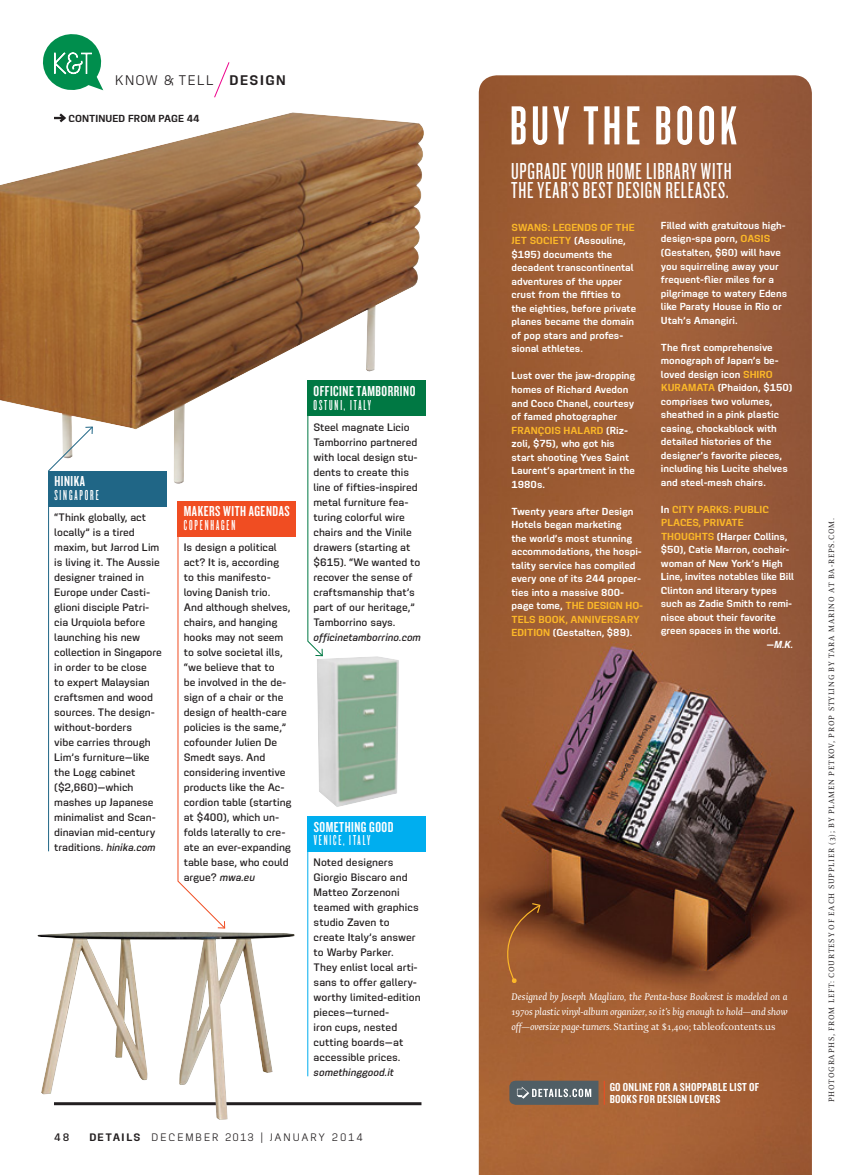
<style>
.page{position:relative;width:864px;height:1175px;background:#fff}
.page>*{position:absolute;margin:0;border:0;box-sizing:border-box;transform-origin:0 0}
.StyleOpener_headline{font:57.15px "Knockout HTF47 Bantamweight";letter-spacing:.075em;color:#fff}
.Main_deck{font:24px/19.5px "Knockout HTF27 Junior Bantamwt";letter-spacing:.035em;color:#fff}
.Applejack_capsule-bo{font:15px/13.5px "Knockout HTF48 Featherweight";letter-spacing:.035em;color:#fff}
.Applejack_capsule-bo-2{font:15px/13.5px "Knockout HTF46 Flyweight";letter-spacing:.125em;color:#fff}
.t1{font:13.5px "Motora Sans";letter-spacing:.1em;color:#231f20}
.WebCallout{font:12px/12px "Knockout HTF49 Liteweight";letter-spacing:.025em;color:#fff}
.Applejack_capsule-bo-3{font:500 10.5px/15px "Motora Sans";color:#231f20}
.t2{font:italic 10.5px/15px "Enigma";color:#fff;text-align:justify}
.t3{font:10.5px "Motora Sans";letter-spacing:.185em;color:#231f20}
.t4{font:600 9.9px/13.5px "Motora Sans";color:#fff}
.t5{font:600 9.9px "Motora Sans";color:#fcb828}
.t6{font:600 9.9px "Motora Sans";letter-spacing:.01em;color:#231f20}
.t7{font:italic 600 9.9px "Motora Sans";color:#fff}
.PhotoCredit_LEFT{font:8.4px "Enigma";letter-spacing:.1em;color:#231f20}
.s1{font-weight:600}
.s2{font-family:"Knockout HTF48 Featherweight"}
.s3{font-style:italic}
.s4{font-family:"Knockout HTF46 Flyweight"}
.s5{color:#fcb828}
.s6{color:#fff}
.s7{font-style:normal}
</style>
<div class="page">
<div style="left:178px;top:501px;width:118px;height:35px;background:#f04d22"></div>
<div style="left:308px;top:816px;width:118px;height:35px;background:#00aeef"></div>
<div style="left:48px;top:471px;width:119px;height:35px;background:#206686"></div>
<img style="left:317px;top:656px;width:82px;height:151px">
<img style="left:0;top:112px;width:424px;height:372px">
<img style="left:479px;top:75px;width:333px;height:1099px">
<hr style="left:54px;top:1102px;width:367px;height:3px;background:#231f20">
<svg style="left:214px;top:62px;width:16px;height:36px"></svg>
<svg style="left:43px;top:34px;width:61px;height:57px"></svg>
<svg style="left:488px;top:902px;width:53px;height:81px;background:#98562b"></svg>
<img style="left:38px;top:931px;width:257px;height:189px">
<svg style="left:307px;top:415px;width:16px;height:241px"></svg>
<hr style="left:307px;top:850px;width:1px;height:226px;background:#00aeef">
<svg style="left:177px;top:535px;width:49px;height:393px"></svg>
<svg style="left:48px;top:426px;width:45px;height:426px"></svg>
<svg style="left:604px;top:1080px;width:1px;height:24px"></svg>
<svg style="left:509px;top:1080px;width:89px;height:24px;background:#687175"></svg>
<svg style="left:54px;top:112px;width:14px;height:13px"></svg>
<p class="t1" style="left:115px;top:72px;width:172px">KNOW &amp; TELL <span class="s1">DESIGN</span></p>
<p class="t6" style="left:68px;top:112px;width:133px">CONTINUED FROM PAGE 44</p>
<p class="StyleOpener_headline" style="left:510px;top:99px;width:229px">BUY THE BOOK</p>
<p class="Applejack_capsule-bo-2" style="left:54px;top:475px;width:46px"><span class="s2">HINIKA<br></span>SINGAPORE</p>
<p class="Applejack_capsule-bo-3" style="left:54px;top:509px;width:109px">“Think globally, act locally” is a tired maxim, but Jarrod Lim is living it. The Aussie designer trained in<br>Europe under Casti&shy;glioni disciple Patri&shy;cia Urquiola before launching his new collection in Singapore in order to be close<br>to expert Malaysian craftsmen and wood sources. The design&shy;without-borders<br>vibe carries through<br>Lim’s furniture—like the Logg cabinet ($2,660)—which mashes up Japanese minimalist and Scan&shy;dinavian mid-century traditions. <span class="s3">hinika.com</span></p>
<p class="Applejack_capsule-bo" style="left:184px;top:505px;width:107px">MAKERS WITH AGENDAS<br><span class="s4">COPENHAGEN</span></p>
<p class="Applejack_capsule-bo-3" style="left:184px;top:539px;width:109px">Is design a political act? It is, according to this manifesto&shy;loving Danish trio.<br>And although shelves, chairs, and hanging hooks may not seem to solve societal ills, “we believe that to<br>be involved in the de&shy;sign of a chair or the design of health-care policies is the same,” cofounder Julien De<br>Smedt says. And considering inventive products like the Ac&shy;cordion table (starting at $400), which un&shy;folds laterally to cre&shy;ate an ever-expanding table base, who could argue? <span class="s3">mwa.eu</span></p>
<p class="Applejack_capsule-bo" style="left:314px;top:385px;width:103px">OFFICINE TAMBORRINO</p>
<p class="Applejack_capsule-bo-2" style="left:314px;top:399px;width:59px">OSTUNI, ITALY</p>
<p class="Applejack_capsule-bo-3" style="left:314px;top:419px;width:109px">Steel magnate Licio<br>Tamborrino partnered with local design stu&shy;dents to create this line of fifties-inspired metal furniture fea&shy;turing colorful wire chairs and the Vinile drawers (starting at $615). “We wanted to recover the sense of craftsmanship that’s part of our heritage,”<br>Tamborrino says. <span class="s3">officinetamborrino.com</span></p>
<p class="Applejack_capsule-bo" style="left:314px;top:821px;width:81px">SOMETHING GOOD</p>
<p class="Applejack_capsule-bo-2" style="left:314px;top:834px;width:58px">VENICE, ITALY</p>
<p class="Applejack_capsule-bo-3" style="left:314px;top:854px;width:109px">Noted designers<br>Giorgio Biscaro and<br>Matteo Zorzenoni teamed with graphics studio Zaven to create Italy’s answer to Warby Parker.<br>They enlist local arti&shy;sans to offer gallery&shy;worthy limited-edition pieces—turned-<br>iron cups, nested cutting boards—at accessible prices. <span class="s3">somethinggood.it</span></p>
<p class="Applejack_capsule-bo-3" style="left:54px;top:1129px;width:17px">48</p>
<p class="t3" style="left:89px;top:1130px;width:275px"><span class="s1">DETAILS</span> DECEMBER 2013 | JANUARY 2014</p>
<p class="Main_deck" style="left:511px;top:162px;width:222px">UPGRADE YOUR HOME LIBRARY WITH<br>THE YEAR’S BEST DESIGN RELEASES.</p>
<p class="t4" style="left:511px;top:220px;width:126px"><span class="s5">SWANS: LEGENDS OF THE<br>JET SOCIETY</span> (Assouline, $195) documents the decadent transcontinental adventures of the upper crust from the fifties to the eighties, before private planes became the domain of pop stars and profes&shy;sional athletes.</p>
<p class="t4" style="left:511px;top:369px;width:125px">Lust over the jaw-dropping homes of Richard Avedon and Coco Chanel, courtesy of famed photographer<br><span class="s5">FRANÇOIS HALARD</span> (Riz&shy;zoli, $75), who got his start shooting Yves Saint<br>Laurent’s apartment in the<br>1980s.</p>
<p class="t4" style="left:511px;top:504px;width:133px">Twenty years after Design<br>Hotels began marketing<br>the world’s most stunning accommodations, the hospi&shy;tality service has compiled every one of its 244 proper&shy;ties into a massive 800- page tome, <span class="s5">THE DESIGN HO-<br>TELS BOOK, ANNIVERSARY<br>EDITION</span> (Gestalten, $89).</p>
<p class="t4" style="left:661px;top:218px;width:128px">Filled with gratuitous high&shy;design-spa porn, <span class="s5">OASIS </span>(Gestalten, $60) will have you squirreling away your frequent-flier miles for a pilgrimage to watery Edens like Paraty House in Rio or<br>Utah’s Amangiri.</p>
<p class="t4" style="left:661px;top:340px;width:133px">The first comprehensive monograph of Japan’s be&shy;loved design icon <span class="s5">SHIRO<br>KURAMATA</span> (Phaidon, $150) comprises two volumes, sheathed in a pink plastic casing, chockablock with detailed histories of the designer’s favorite pieces, including his Lucite shelves and steel-mesh chairs.</p>
<p class="t5" style="left:661px;top:503px;width:110px"><span class="s6">In</span> CITY PARKS: PUBLIC</p>
<p class="t5" style="left:661px;top:516px;width:84px">PLACES, PRIVATE</p>
<p class="t4" style="left:661px;top:529px;width:128px"><span class="s5">THOUGHTS</span> (Harper Collins,</p>
<p class="t4" style="left:661px;top:542px;width:130px">$50), Catie Marron, cochair-</p>
<p class="t4" style="left:661px;top:556px;width:123px">woman of New York’s High</p>
<p class="t4" style="left:661px;top:569px;width:135px">Line, invites notables like Bill</p>
<p class="t4" style="left:661px;top:583px;width:118px">Clinton and literary types</p>
<p class="t4" style="left:661px;top:596px;width:133px">such as Zadie Smith to remi-</p>
<p class="t4" style="left:661px;top:610px;width:117px">nisce about their favorite</p>
<p class="t4" style="left:661px;top:623px;width:121px">green spaces in the world.</p>
<p class="t7" style="left:766px;top:638px;width:28px"><span class="s7">—</span>M.K.</p>
<p class="t2" style="left:512px;top:989px;width:278px">Designed by Joseph Magliaro, the Penta-base Bookrest is modeled on a 1970s plastic vinyl-album organizer, so it’s big enough to hold—and show off—oversize page-turners. <span class="s7">Starting at $1,400; tableofcontents.us</span></p>
<p class="WebCallout" style="left:610px;top:1081px;width:151px">GO ONLINE FOR A SHOPPABLE LIST OF<br>BOOKS FOR DESIGN LOVERS</p>
<p class="PhotoCredit_LEFT" style="left:827px;top:1102px;width:586px;rotate:-90deg">PHOTOGRAPHS, FROM LEFT: COURTESY OF EACH SUPPLIER (3); BY PLAMEN PETKOV, PROP STYLING BY TARA MARINO AT BA-REPS.COM.</p>
</div>
